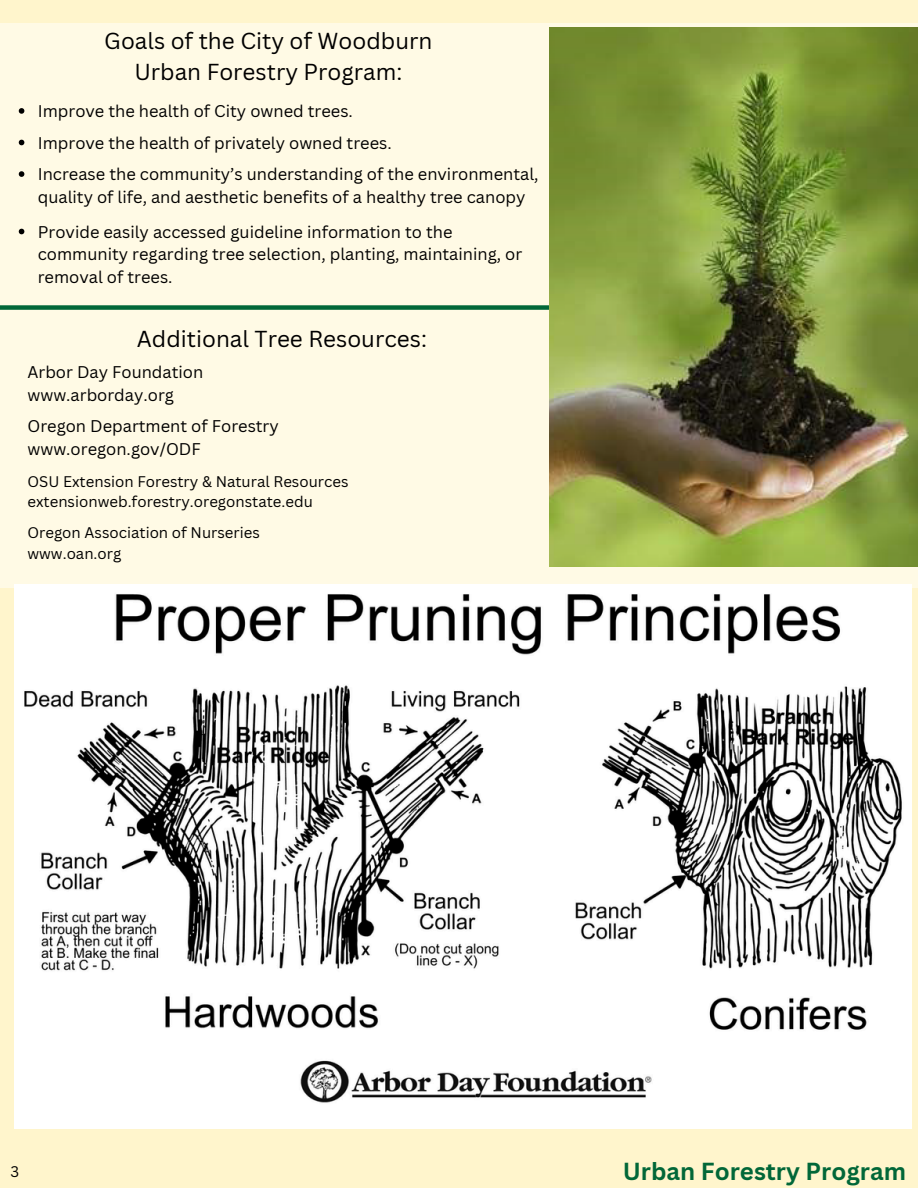
<style>
.page{position:relative;width:918px;height:1188px;background:#fff5cc}
.page>*{position:absolute;margin:0;border:0;box-sizing:border-box;transform-origin:0 0}
.t1{font:700 24px "Canva Sans";color:#016738}
.t2{font:22.5px/31.5px "Canva Sans";color:#000;text-align:center}
.t3{font:16.5px/22.5px "Canva Sans";color:#000}
.t4{font:15px "Canva Sans";color:#000}
</style>
<div class="page">
<div style="left:0;top:23px;width:918px;height:565px;background:#fffae5"></div>
<div style="left:0;top:305px;width:621px;height:5px;background:#016738"></div>
<img style="left:549px;top:27px;width:369px;height:539px">
<img style="left:15px;top:584px;width:896px;height:545px">
<svg style="left:19px;top:108px;width:5px;height:6px"></svg>
<svg style="left:19px;top:140px;width:5px;height:5px"></svg>
<svg style="left:19px;top:171px;width:5px;height:6px"></svg>
<svg style="left:19px;top:229px;width:5px;height:5px"></svg>
<p class="t2" style="left:104px;top:24px;width:330px">Goals of the City of Woodburn<br>Urban Forestry Program:</p>
<p class="t3" style="left:38px;top:99px;width:317px">Improve the health of City owned trees.</p>
<p class="t3" style="left:38px;top:131px;width:355px">Improve the health of privately owned trees.</p>
<p class="t3" style="left:38px;top:163px;width:502px">Increase the community’s understanding of the environmental, quality of life, and aesthetic benefits of a healthy tree canopy</p>
<p class="t3" style="left:38px;top:220px;width:486px">Provide easily accessed guideline information to the community regarding tree selection, planting, maintaining, or removal of trees.</p>
<p class="t2" style="left:137px;top:322px;width:292px">Additional Tree Resources:</p>
<p class="t3" style="left:27px;top:361px;width:177px">Arbor Day Foundation</p>
<p class="t3" style="left:27px;top:383px;width:148px">www.arborday.org</p>
<h2 class="t3" style="left:27px;top:415px;width:253px">Oregon Department of Forestry</h2>
<p class="t3" style="left:27px;top:437px;width:175px">www.oregon.gov/ODF</p>
<p class="t4" style="left:27px;top:471px;width:323px">OSU Extension Forestry &amp; Natural Resources</p>
<p class="t4" style="left:27px;top:491px;width:287px">extensionweb.forestry.oregonstate.edu</p>
<p class="t4" style="left:27px;top:522px;width:234px">Oregon Association of Nurseries</p>
<p class="t4" style="left:27px;top:543px;width:95px">www.oan.org</p>
<h1 class="t4" style="left:10px;top:1161px;width:10px">3</h1>
<p class="t1" style="left:623px;top:1154px;width:285px">Urban Forestry Program</p>
</div>
